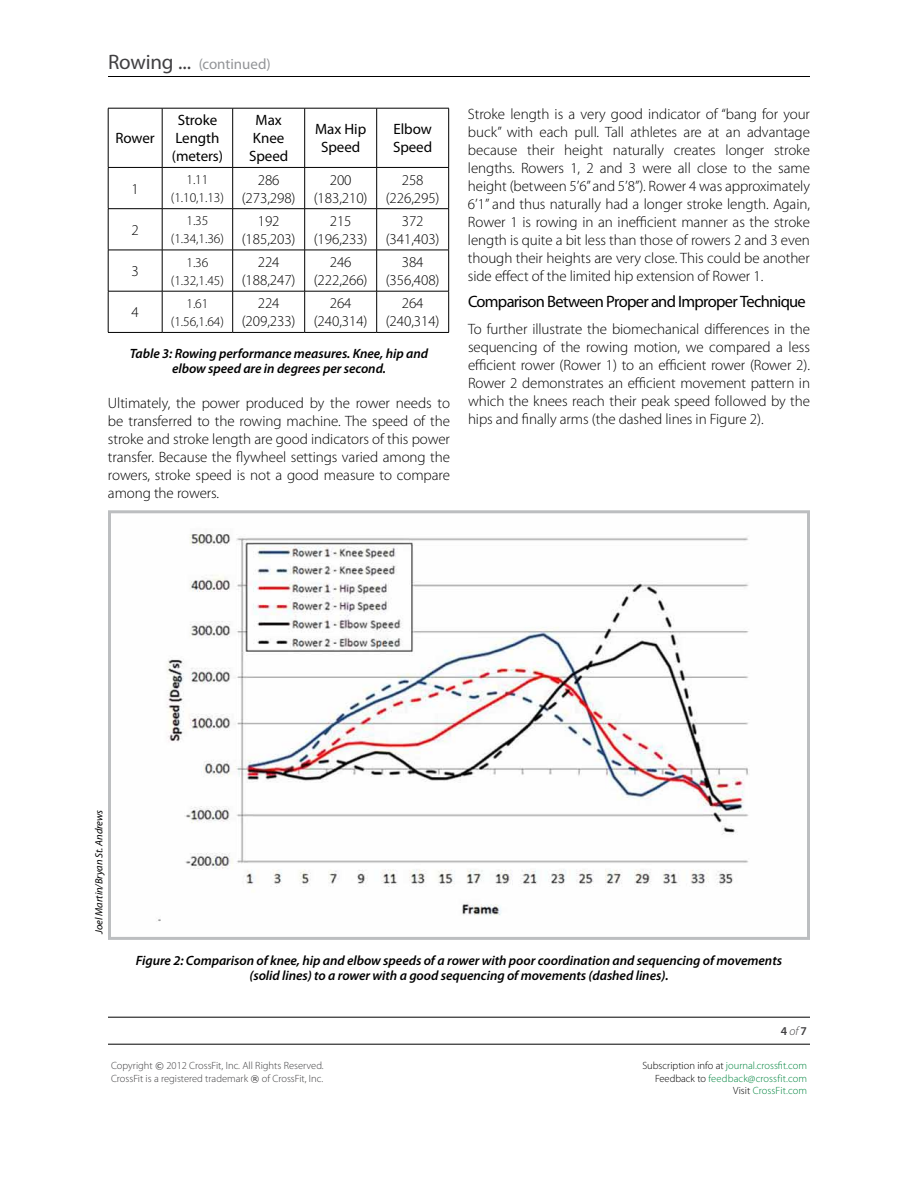
<style>
.page{position:relative;width:918px;height:1188px;background:#fff}
.page>*{position:absolute;margin:0;border:0;box-sizing:border-box;transform-origin:0 0}
.t1{font:16.5px "Myriad Pro";letter-spacing:-.04em;color:#000}
.t2{font:300 15px/18px "Myriad Pro";letter-spacing:-.005em;color:#000;text-align:center}
.t3{font:15px/18px "Myriad Pro";letter-spacing:-.005em;color:#000;text-align:center}
.t4{font:15px "Myriad Pro";letter-spacing:-.005em;color:#939598}
.t5{font:italic 600 13.5px/15px "Myriad Pro";letter-spacing:-.005em;color:#000;text-align:center}
.t6{font:300 13.5px/18px "Myriad Pro";letter-spacing:-.005em;color:#000;text-align:center}
.t7{font:600 12px "Myriad Pro";color:#414042}
.t8{font:300 10.5px/12.6px "Myriad Pro";color:#414042}
.t9{font:300 10.5px/12.6px "Myriad Pro";color:#00853f;text-align:right}
.t10{font:italic 10.5px "Myriad Pro";letter-spacing:-.005em;color:#000}
.s1{font-size:21px;color:#414042}
.s2{font-weight:300;font-style:italic}
.s3{font-family:"Verdana";font-weight:400;font-size:9px}
.s4{color:#000}
</style>
<div class="page">
<hr style="left:108px;top:76px;width:702px;height:1px;background:#000">
<hr style="left:108px;top:1017px;width:702px;height:1px;background:#000">
<hr style="left:108px;top:1044px;width:702px;height:1px;background:#000">
<hr style="left:162px;top:108px;width:1px;height:59px;background:#000">
<hr style="left:232px;top:108px;width:1px;height:59px;background:#000">
<hr style="left:304px;top:108px;width:1px;height:59px;background:#000">
<hr style="left:376px;top:108px;width:1px;height:59px;background:#000">
<hr style="left:108px;top:168px;width:1px;height:40px;background:#000">
<hr style="left:162px;top:168px;width:1px;height:40px;background:#000">
<hr style="left:232px;top:168px;width:1px;height:40px;background:#000">
<hr style="left:304px;top:168px;width:1px;height:40px;background:#000">
<hr style="left:376px;top:168px;width:1px;height:40px;background:#000">
<hr style="left:448px;top:168px;width:1px;height:40px;background:#000">
<hr style="left:108px;top:208px;width:54px;height:1px;background:#000">
<hr style="left:108px;top:209px;width:1px;height:41px;background:#000">
<hr style="left:162px;top:208px;width:71px;height:1px;background:#000">
<hr style="left:162px;top:209px;width:1px;height:41px;background:#000">
<hr style="left:233px;top:208px;width:72px;height:1px;background:#000">
<hr style="left:232px;top:209px;width:1px;height:41px;background:#000">
<hr style="left:305px;top:208px;width:72px;height:1px;background:#000">
<hr style="left:304px;top:209px;width:1px;height:41px;background:#000">
<hr style="left:377px;top:208px;width:72px;height:1px;background:#000">
<hr style="left:376px;top:209px;width:1px;height:41px;background:#000">
<hr style="left:448px;top:209px;width:1px;height:41px;background:#000">
<hr style="left:108px;top:250px;width:54px;height:1px;background:#000">
<hr style="left:108px;top:250px;width:1px;height:41px;background:#000">
<hr style="left:162px;top:250px;width:71px;height:1px;background:#000">
<hr style="left:162px;top:250px;width:1px;height:41px;background:#000">
<hr style="left:233px;top:250px;width:72px;height:1px;background:#000">
<hr style="left:232px;top:250px;width:1px;height:41px;background:#000">
<hr style="left:305px;top:250px;width:72px;height:1px;background:#000">
<hr style="left:304px;top:250px;width:1px;height:41px;background:#000">
<hr style="left:377px;top:250px;width:72px;height:1px;background:#000">
<hr style="left:376px;top:250px;width:1px;height:41px;background:#000">
<hr style="left:448px;top:250px;width:1px;height:41px;background:#000">
<hr style="left:108px;top:291px;width:54px;height:1px;background:#000">
<hr style="left:108px;top:291px;width:1px;height:41px;background:#000">
<hr style="left:162px;top:291px;width:71px;height:1px;background:#000">
<hr style="left:162px;top:291px;width:1px;height:41px;background:#000">
<hr style="left:233px;top:291px;width:72px;height:1px;background:#000">
<hr style="left:232px;top:291px;width:1px;height:41px;background:#000">
<hr style="left:305px;top:291px;width:72px;height:1px;background:#000">
<hr style="left:304px;top:291px;width:1px;height:41px;background:#000">
<hr style="left:377px;top:291px;width:72px;height:1px;background:#000">
<hr style="left:376px;top:291px;width:1px;height:41px;background:#000">
<hr style="left:448px;top:291px;width:1px;height:41px;background:#000">
<hr style="left:108px;top:332px;width:54px;height:1px;background:#000">
<hr style="left:162px;top:332px;width:71px;height:1px;background:#000">
<hr style="left:233px;top:332px;width:72px;height:1px;background:#000">
<hr style="left:305px;top:332px;width:72px;height:1px;background:#000">
<hr style="left:377px;top:332px;width:72px;height:1px;background:#000">
<hr style="left:108px;top:108px;width:54px;height:1px;background:#000">
<hr style="left:108px;top:108px;width:1px;height:59px;background:#000">
<hr style="left:162px;top:108px;width:71px;height:1px;background:#000">
<hr style="left:233px;top:108px;width:72px;height:1px;background:#000">
<hr style="left:305px;top:108px;width:72px;height:1px;background:#000">
<hr style="left:377px;top:108px;width:72px;height:1px;background:#000">
<hr style="left:448px;top:108px;width:1px;height:59px;background:#000">
<hr style="left:108px;top:167px;width:54px;height:1px;background:#000">
<hr style="left:162px;top:167px;width:71px;height:1px;background:#000">
<hr style="left:233px;top:167px;width:72px;height:1px;background:#000">
<hr style="left:305px;top:167px;width:72px;height:1px;background:#000">
<hr style="left:377px;top:167px;width:72px;height:1px;background:#000">
<img style="left:156px;top:534px;width:593px;height:388px">
<div style="left:108px;top:510px;width:702px;height:430px;border:3px solid #bcbec0"></div>
<p class="t4" style="left:108px;top:56px;width:164px"><span class="s1">Rowing ...</span> (continued)</p>
<p class="t3" style="left:116px;top:130px;width:41px">Rower</p>
<p class="t3" style="left:172px;top:112px;width:53px">Stroke<br>Length (meters)</p>
<p class="t3" style="left:249px;top:112px;width:41px">Max<br>Knee<br>Speed</p>
<p class="t3" style="left:315px;top:121px;width:53px">Max Hip<br>Speed</p>
<p class="t3" style="left:393px;top:121px;width:41px;text-align:left">Elbow<br>Speed</p>
<p class="t2" style="left:132px;top:180px;width:9px">1</p>
<p class="t6" style="left:171px;top:171px;width:55px">1.11 (1.10,1.13)</p>
<p class="t2" style="left:242px;top:171px;width:55px">286 (273,298)</p>
<p class="t2" style="left:314px;top:171px;width:55px">200 (183,210)</p>
<p class="t2" style="left:386px;top:171px;width:55px">258 (226,295)</p>
<p class="t2" style="left:132px;top:221px;width:9px">2</p>
<p class="t6" style="left:171px;top:212px;width:55px">1.35 (1.34,1.36)</p>
<p class="t2" style="left:242px;top:212px;width:55px">192 (185,203)</p>
<p class="t2" style="left:314px;top:212px;width:55px">215 (196,233)</p>
<p class="t2" style="left:386px;top:212px;width:55px">372 (341,403)</p>
<p class="t2" style="left:132px;top:262px;width:9px">3</p>
<p class="t6" style="left:171px;top:253px;width:55px">1.36 (1.32,1.45)</p>
<p class="t2" style="left:242px;top:253px;width:55px">224 (188,247)</p>
<p class="t2" style="left:314px;top:253px;width:55px">246 (222,266)</p>
<p class="t2" style="left:386px;top:253px;width:55px">384 (356,408)</p>
<p class="t2" style="left:132px;top:304px;width:9px">4</p>
<p class="t6" style="left:171px;top:295px;width:55px">1.61 (1.56,1.64)</p>
<p class="t2" style="left:242px;top:295px;width:55px">224 (209,233)</p>
<p class="t2" style="left:314px;top:295px;width:55px">264 (240,314)</p>
<p class="t2" style="left:386px;top:295px;width:55px">264 (240,314)</p>
<p class="t5" style="left:130px;top:346px;width:300px">Table 3: Rowing performance measures. Knee, hip and elbow speed are in degrees per second.</p>
<p class="t2" style="left:108px;top:394px;width:344px;text-align:justify">Ultimately, the power produced by the rower needs to be transferred to the rowing machine. The speed of the stroke and stroke length are good indicators of this power transfer. Because the flywheel settings varied among the rowers, stroke speed is not a good measure to compare among the rowers.</p>
<p class="t2" style="left:468px;top:105px;width:344px;text-align:justify">Stroke length is a very good indicator of “bang for your buck” with each pull. Tall athletes are at an advantage because their height naturally creates longer stroke lengths. Rowers 1, 2 and 3 were all close to the same height (between 5’6” and 5’8”). Rower 4 was approximately 6’1” and thus naturally had a longer stroke length. Again, Rower 1 is rowing in an inefficient manner as the stroke length is quite a bit less than those of rowers 2 and 3 even though their heights are very close. This could be another side effect of the limited hip extension of Rower 1.</p>
<p class="t1" style="left:468px;top:292px;width:339px">Comparison Between Proper and Improper Technique</p>
<p class="t2" style="left:468px;top:320px;width:344px;text-align:justify">To further illustrate the biomechanical differences in the sequencing of the rowing motion, we compared a less efficient rower (Rower 1) to an efficient rower (Rower 2).<br>Rower 2 demonstrates an efficient movement pattern in which the knees reach their peak speed followed by the hips and finally arms (the dashed lines in Figure 2).</p>
<p class="t10" style="left:93px;top:934px;width:126px;rotate:-90deg">Joel Martin/Bryan St. Andrews</p>
<p class="t5" style="left:136px;top:953px;width:648px">Figure 2: Comparison of knee, hip and elbow speeds of a rower with poor coordination and sequencing of movements (solid lines) to a rower with a good sequencing of movements (dashed lines).</p>
<p class="t7" style="left:781px;top:1024px;width:28px">4 <span class="s2">of</span> 7</p>
<p class="t8" style="left:111px;top:1060px;width:214px">Copyright <span class="s3">©</span> 2012 CrossFit, Inc. All Rights Reserved.<br>CrossFit is a registered trademark <span class="s3">®</span> of CrossFit, Inc.</p>
<p class="t9" style="left:642px;top:1060px;width:166px"><span class="s4">Subscription info at</span> journal.crossfit.com<br><span class="s4">Feedback to</span> feedback@crossfit.com<br><span class="s4">Visit</span> CrossFit.com</p>
</div>
